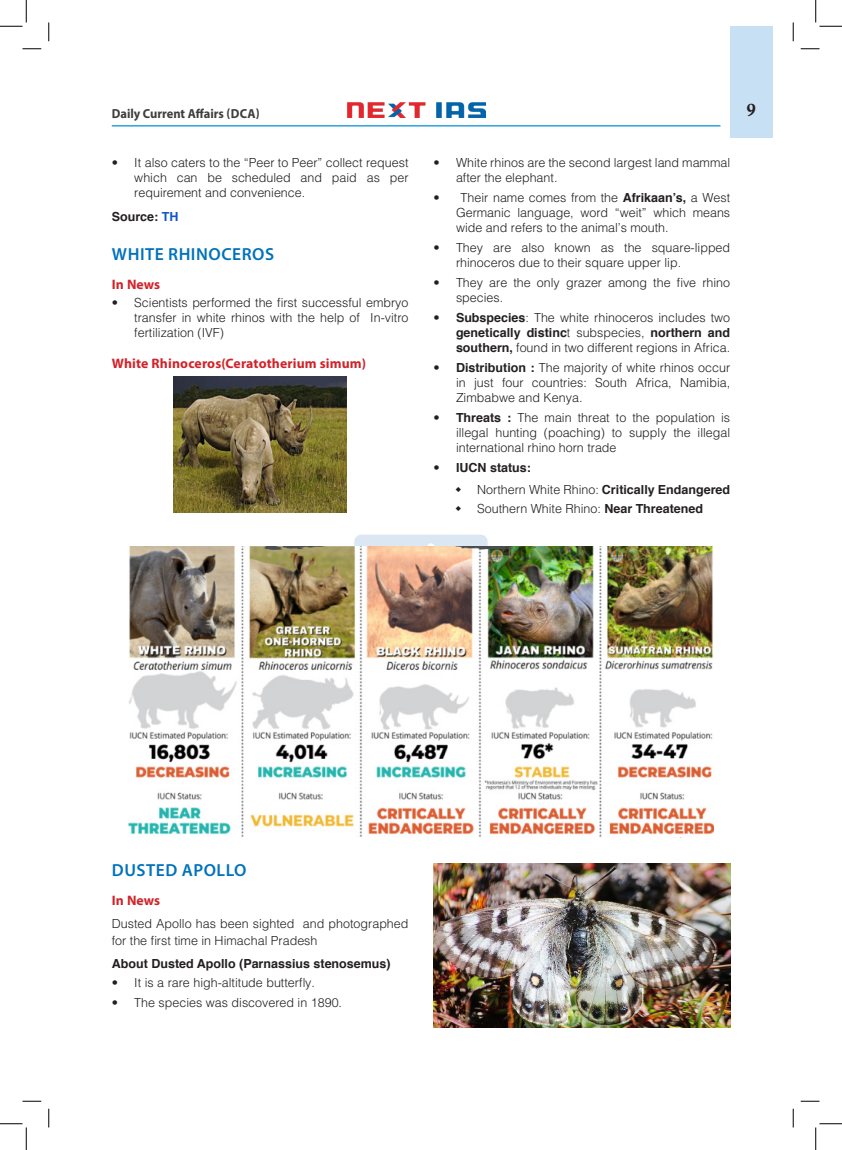
<style>
.page{position:relative;width:842px;height:1150px;background:#fff}
.page>*{position:absolute;margin:0;border:0;box-sizing:border-box;transform-origin:0 0}
.H-1{font:600 17.5px "Myriad Pro";letter-spacing:.03em;color:#0072bc}
.t1{font:17.5px "Calis MT Bol";color:#231f20}
.H-2{font:700 13.75px "Myriad Pro";letter-spacing:.01em;color:#d1232a}
.t2{font:700 13.12px "Myriad Pro";color:#3e3e3f;scale:.95 1}
.body{font:300 12.5px/15px "Helvetica";color:#231f20;text-align:justify}
.body-2{font:700 12.5px "Helvetica";color:#231f20}
.s1{color:#15c}
.s2{font-weight:700}
.s3{font-weight:300}
</style>
<div class="page">
<div style="left:730px;top:26px;width:42px;height:112px;background:#c7e0f3"></div>
<img style="left:347px;top:102px;width:138px;height:16px">
<hr style="left:112px;top:125px;width:608px;height:1px;background:#008fd5">
<img style="left:350px;top:534px;width:142px;height:13px">
<img style="left:173px;top:376px;width:174px;height:136px">
<img style="left:128px;top:547px;width:585px;height:290px">
<img style="left:433px;top:863px;width:297px;height:164px">
<svg style="left:22px;top:48px;width:19px;height:2px"></svg>
<svg style="left:800px;top:48px;width:19px;height:2px"></svg>
<svg style="left:22px;top:1100px;width:19px;height:2px"></svg>
<svg style="left:800px;top:1100px;width:19px;height:2px"></svg>
<svg style="left:48px;top:23px;width:2px;height:18px"></svg>
<svg style="left:48px;top:1109px;width:2px;height:18px"></svg>
<svg style="left:792px;top:23px;width:2px;height:18px"></svg>
<svg style="left:792px;top:1109px;width:2px;height:18px"></svg>
<svg style="left:0;top:0;width:27px;height:27px"></svg>
<svg style="left:0;top:1123px;width:27px;height:27px"></svg>
<svg style="left:815px;top:0;width:27px;height:27px"></svg>
<svg style="left:815px;top:1123px;width:27px;height:27px"></svg>
<p class="t2" style="left:112px;top:105px;width:157px">Daily Current Affairs (DCA)</p>
<h1 class="t1" style="left:746px;top:100px;width:10px">9</h1>
<p class="body" style="left:134px;top:154px;width:276px;text-indent:-22px">• It also caters to the “Peer to Peer” collect request which can be scheduled and paid as per requirement and convenience.</p>
<p class="body-2" style="left:112px;top:207px;width:68px">Source: <span class="s1">TH</span></p>
<p class="H-1" style="left:112px;top:243px;width:164px">WHITE RHINOCEROS</p>
<p class="H-2" style="left:112px;top:275px;width:50px">In News</p>
<p class="body" style="left:134px;top:295px;width:276px;text-indent:-22px">• Scientists performed the first successful embryo transfer in white rhinos with the help of In-vitro fertilization (IVF)</p>
<p class="H-2" style="left:112px;top:354px;width:256px">White Rhinoceros(Ceratotherium simum)</p>
<p class="body" style="left:456px;top:154px;width:276px;text-indent:-22px">• White rhinos are the second largest land mammal after the elephant.</p>
<p class="body" style="left:456px;top:189px;width:276px;text-indent:-22px">• Their name comes from the <span class="s2">Afrikaan’s,</span> a West Germanic language, word “weit” which means wide and refers to the animal’s mouth.</p>
<p class="body" style="left:456px;top:239px;width:276px;text-indent:-22px">• They are also known as the square-lipped rhinoceros due to their square upper lip.</p>
<p class="body" style="left:456px;top:274px;width:276px;text-indent:-22px">• They are the only grazer among the five rhino species.</p>
<p class="body" style="left:456px;top:309px;width:276px;text-indent:-22px">• <span class="s2">Subspecies</span>: The white rhinoceros includes two <span class="s2">genetically distinc</span>t subspecies, <span class="s2">northern and southern,</span> found in two different regions in Africa.</p>
<p class="body" style="left:456px;top:359px;width:276px;text-indent:-22px">• <span class="s2">Distribution :</span> The majority of white rhinos occur in just four countries: South Africa, Namibia, Zimbabwe and Kenya.</p>
<p class="body" style="left:456px;top:409px;width:276px;text-indent:-22px">• <span class="s2">Threats :</span> The main threat to the population is illegal hunting (poaching) to supply the illegal international rhino horn trade</p>
<p class="body-2" style="left:433px;top:457px;width:99px"><span class="s3">•</span> IUCN status:</p>
<p class="body-2" style="left:477px;top:479px;width:254px"><span class="s3">Northern White Rhino:</span> Critically Endangered</p>
<p class="body" style="left:477px;top:501px;width:227px">Southern White Rhino: <span class="s2">Near Threatened</span></p>
<p class="H-1" style="left:112px;top:859px;width:136px">DUSTED APOLLO</p>
<p class="H-2" style="left:112px;top:892px;width:50px">In News</p>
<p class="body" style="left:112px;top:915px;width:298px;line-height:16.9px">Dusted Apollo has been sighted and photographed for the first time in Himachal Pradesh</p>
<p class="body-2" style="left:112px;top:954px;width:280px">About Dusted Apollo (Parnassius stenosemus)</p>
<p class="body" style="left:112px;top:975px;width:205px">• It is a rare high-altitude butterfly.</p>
<p class="body" style="left:112px;top:995px;width:232px">• The species was discovered in 1890.</p>
</div>
